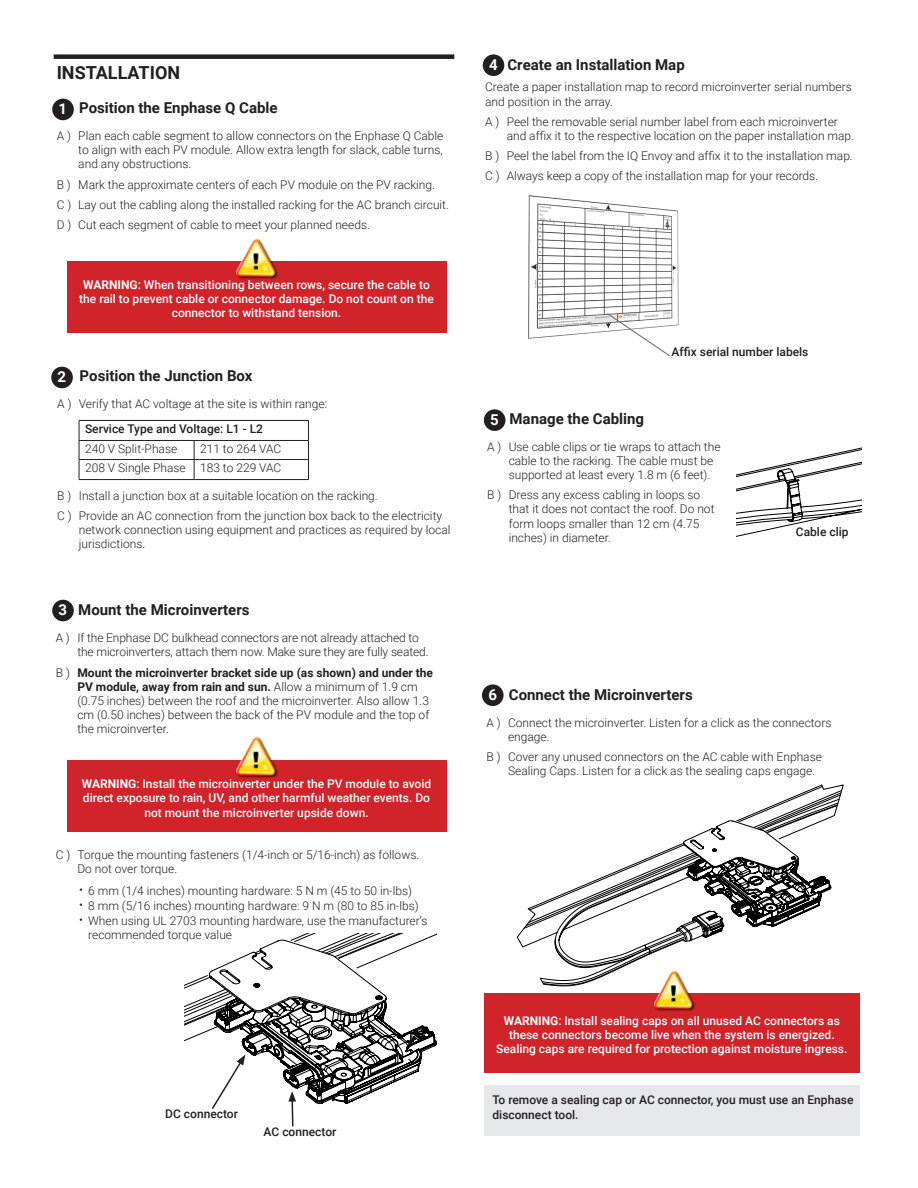
<style>
.page{position:relative;width:918px;height:1188px;background:#fff}
.page>*{position:absolute;margin:0;border:0;box-sizing:border-box;transform-origin:0 0}
.Heading_NEW{font:700 18px "Roboto";color:#231f20}
.Heading_NEW-2{font:700 15px "Roboto";color:#231f20}
.Number_in_bubble{font:700 15px "Roboto";color:#fff}
.Substep{font:300 12px/14.1px "Roboto";color:#231f20}
.Notewarn_white{font:500 12px/14.4px "Roboto";color:#fff;text-align:center}
.Indented{font:300 12px/13.5px "Roboto";color:#231f20}
.NOTE_text{font:500 12px/15px "Roboto";color:#231f20}
.Table_cell{font:300 12px "Roboto";color:#231f20}
.Table_head{font:500 12px "Roboto";color:#231f20}
.s1{font-weight:700}
</style>
<div class="page">
<div style="left:52px;top:600px;width:22px;height:21px;background:#231f20;border-radius:50%"></div>
<div style="left:482px;top:684px;width:22px;height:22px;background:#231f20;border-radius:50%"></div>
<div style="left:484px;top:409px;width:21px;height:22px;background:#231f20;border-radius:50%"></div>
<div style="left:483px;top:54px;width:21px;height:22px;background:#231f20;border-radius:50%"></div>
<div style="left:52px;top:99px;width:22px;height:21px;background:#231f20;border-radius:50%"></div>
<div style="left:54px;top:54px;width:400px;height:5px;background:#231f20"></div>
<hr style="left:79px;top:420px;width:115px;height:1px;background:#231f20">
<hr style="left:194px;top:420px;width:115px;height:1px;background:#231f20">
<hr style="left:79px;top:440px;width:115px;height:1px;background:#231f20">
<hr style="left:194px;top:440px;width:115px;height:1px;background:#231f20">
<hr style="left:79px;top:459px;width:115px;height:1px;background:#231f20">
<svg style="left:79px;top:421px;width:1px;height:58px"></svg>
<hr style="left:194px;top:459px;width:115px;height:1px;background:#231f20">
<svg style="left:194px;top:441px;width:1px;height:38px"></svg>
<svg style="left:308px;top:421px;width:1px;height:58px"></svg>
<hr style="left:79px;top:479px;width:115px;height:1px;background:#231f20">
<hr style="left:194px;top:479px;width:115px;height:1px;background:#231f20">
<div style="left:51px;top:367px;width:22px;height:21px;background:#231f20;border-radius:50%"></div>
<img style="left:528px;top:195px;width:151px;height:144px">
<svg style="left:606px;top:312px;width:65px;height:45px"></svg>
<div style="left:484px;top:1086px;width:376px;height:50px;background:#e6e7e9"></div>
<svg style="left:736px;top:447px;width:126px;height:90px"></svg>
<div style="left:484px;top:994px;width:376px;height:79px;background:#d1232a"></div>
<img style="left:650px;top:986px;width:48px;height:25px">
<svg style="left:522px;top:785px;width:320px;height:201px"></svg>
<div style="left:67px;top:262px;width:379px;height:71px;background:#d1232a"></div>
<img style="left:233px;top:238px;width:47px;height:41px">
<svg style="left:184px;top:933px;width:253px;height:194px"></svg>
<div style="left:67px;top:760px;width:379px;height:71px;background:#d1232a"></div>
<img style="left:235px;top:736px;width:43px;height:42px">
<p class="Heading_NEW" style="left:57px;top:60px;width:125px">INSTALLATION</p>
<p class="Heading_NEW-2" style="left:79px;top:98px;width:200px">Position the Enphase Q Cable</p>
<p class="Substep" style="left:78px;top:128px;width:367px;text-align:justify;text-indent:-22px">A ) Plan each cable segment to allow connectors on the Enphase Q Cable to align with each PV module. Allow extra length for slack, cable turns, and any obstructions.</p>
<p class="Substep" style="left:57px;top:177px;width:380px">B ) Mark the approximate centers of each PV module on the PV racking.</p>
<p class="Substep" style="left:57px;top:197px;width:394px">C ) Lay out the cabling along the installed racking for the AC branch circuit.</p>
<p class="Substep" style="left:57px;top:217px;width:315px">D ) Cut each segment of cable to meet your planned needs.</p>
<p class="Number_in_bubble" style="left:59px;top:99px;width:10px">1</p>
<p class="Notewarn_white" style="left:79px;top:277px;width:356px"><span class="s1">WARNING</span>: When transitioning between rows, secure the cable to the rail to prevent cable or connector damage. Do not count on the connector to withstand tension.</p>
<p class="Heading_NEW-2" style="left:80px;top:366px;width:174px">Position the Junction Box</p>
<p class="Substep" style="left:57px;top:397px;width:271px">A ) Verify that AC voltage at the site is within range:</p>
<p class="Table_head" style="left:85px;top:420px;width:179px">Service Type and Voltage: L1 - L2</p>
<p class="Table_cell" style="left:85px;top:440px;width:94px">240 V Split-Phase</p>
<p class="Table_cell" style="left:200px;top:440px;width:83px">211 to 264 VAC</p>
<p class="Table_cell" style="left:85px;top:459px;width:102px">208 V Single Phase</p>
<p class="Table_cell" style="left:200px;top:459px;width:83px">183 to 229 VAC</p>
<p class="Substep" style="left:57px;top:488px;width:322px">B ) Install a junction box at a suitable location on the racking.</p>
<p class="Substep" style="left:79px;top:508px;width:373px;text-indent:-22px">C ) Provide an AC connection from the junction box back to the electricity network connection using equipment and practices as required by local jurisdictions.</p>
<p class="Number_in_bubble" style="left:58px;top:367px;width:10px">2</p>
<p class="Heading_NEW-2" style="left:78px;top:600px;width:173px">Mount the Microinverters</p>
<p class="Substep" style="left:77px;top:631px;width:353px;text-indent:-22px">A ) If the Enphase DC bulkhead connectors are not already attached to the microinverters, attach them now. Make sure they are fully seated.</p>
<p class="Substep" style="left:77px;top:665px;width:357px;text-indent:-22px">B ) <span class="s1">Mount the microinverter bracket side up (as shown) and under the PV module, away from rain and sun.</span> Allow a minimum of 1.9 cm (0.75 inches) between the roof and the microinverter. Also allow 1.3 cm (0.50 inches) between the back of the PV module and the top of the microinverter.</p>
<p class="Number_in_bubble" style="left:59px;top:600px;width:10px">3</p>
<p class="Notewarn_white" style="left:82px;top:776px;width:351px"><span class="s1">WARNING</span>: Install the microinverter under the PV module to avoid direct exposure to rain, UV, and other harmful weather events. Do not mount the microinverter upside down.</p>
<p class="Substep" style="left:77px;top:847px;width:343px;text-indent:-22px">C ) Torque the mounting fasteners (1/4-inch or 5/16-inch) as follows.<br>Do not over torque.</p>
<p class="Indented" style="left:79px;top:884px;width:334px">• 6 mm (1/4 inches) mounting hardware: 5 N m (45 to 50 in-lbs)</p>
<p class="Indented" style="left:79px;top:899px;width:341px">• 8 mm (5/16 inches) mounting hardware: 9 N m (80 to 85 in-lbs)</p>
<p class="Indented" style="left:88px;top:914px;width:341px;text-indent:-9px">• When using UL 2703 mounting hardware, use the manufacturer’s recommended torque value</p>
<p class="NOTE_text" style="left:165px;top:1106px;width:74px">DC connector</p>
<p class="NOTE_text" style="left:264px;top:1123px;width:74px">AC connector</p>
<p class="Heading_NEW-2" style="left:508px;top:54px;width:179px">Create an Installation Map</p>
<p class="Substep" style="left:485px;top:79px;width:368px">Create a paper installation map to record microinverter serial numbers and position in the array.</p>
<p class="Substep" style="left:507px;top:114px;width:349px;text-indent:-22px">A ) Peel the removable serial number label from each microinverter and affix it to the respective location on the paper installation map.</p>
<p class="Substep" style="left:485px;top:148px;width:369px">B ) Peel the label from the IQ Envoy and affix it to the installation map.</p>
<p class="Substep" style="left:485px;top:168px;width:335px">C ) Always keep a copy of the installation map for your records.</p>
<p class="Number_in_bubble" style="left:489px;top:54px;width:10px">4</p>
<p class="NOTE_text" style="left:672px;top:344px;width:138px">Affix serial number labels</p>
<p class="Heading_NEW-2" style="left:510px;top:408px;width:136px">Manage the Cabling</p>
<p class="Substep" style="left:509px;top:439px;width:213px;text-indent:-22px">A ) Use cable clips or tie wraps to attach the cable to the racking. The cable must be supported at least every 1.8 m (6 feet).</p>
<p class="Substep" style="left:509px;top:488px;width:207px;text-indent:-22px">B ) Dress any excess cabling in loops so that it does not contact the roof. Do not form loops smaller than 12 cm (4.75 inches) in diameter.</p>
<p class="Number_in_bubble" style="left:490px;top:409px;width:10px">5</p>
<p class="NOTE_text" style="left:796px;top:523px;width:54px">Cable clip</p>
<p class="Heading_NEW-2" style="left:509px;top:684px;width:185px">Connect the Microinverters</p>
<p class="Substep" style="left:508px;top:715px;width:325px;text-indent:-22px">A ) Connect the microinverter. Listen for a click as the connectors engage.</p>
<p class="Substep" style="left:508px;top:749px;width:315px;text-indent:-22px">B ) Cover any unused connectors on the AC cable with Enphase<br>Sealing Caps. Listen for a click as the sealing caps engage.</p>
<p class="Number_in_bubble" style="left:488px;top:684px;width:10px">6</p>
<p class="Notewarn_white" style="left:496px;top:1013px;width:353px"><span class="s1">WARNING</span>: Install sealing caps on all unused AC connectors as these connectors become live when the system is energized.<br>Sealing caps are required for protection against moisture ingress.</p>
<p class="NOTE_text" style="left:493px;top:1092px;width:362px">To remove a sealing cap or AC connector, you must use an Enphase disconnect tool.</p>
</div>
